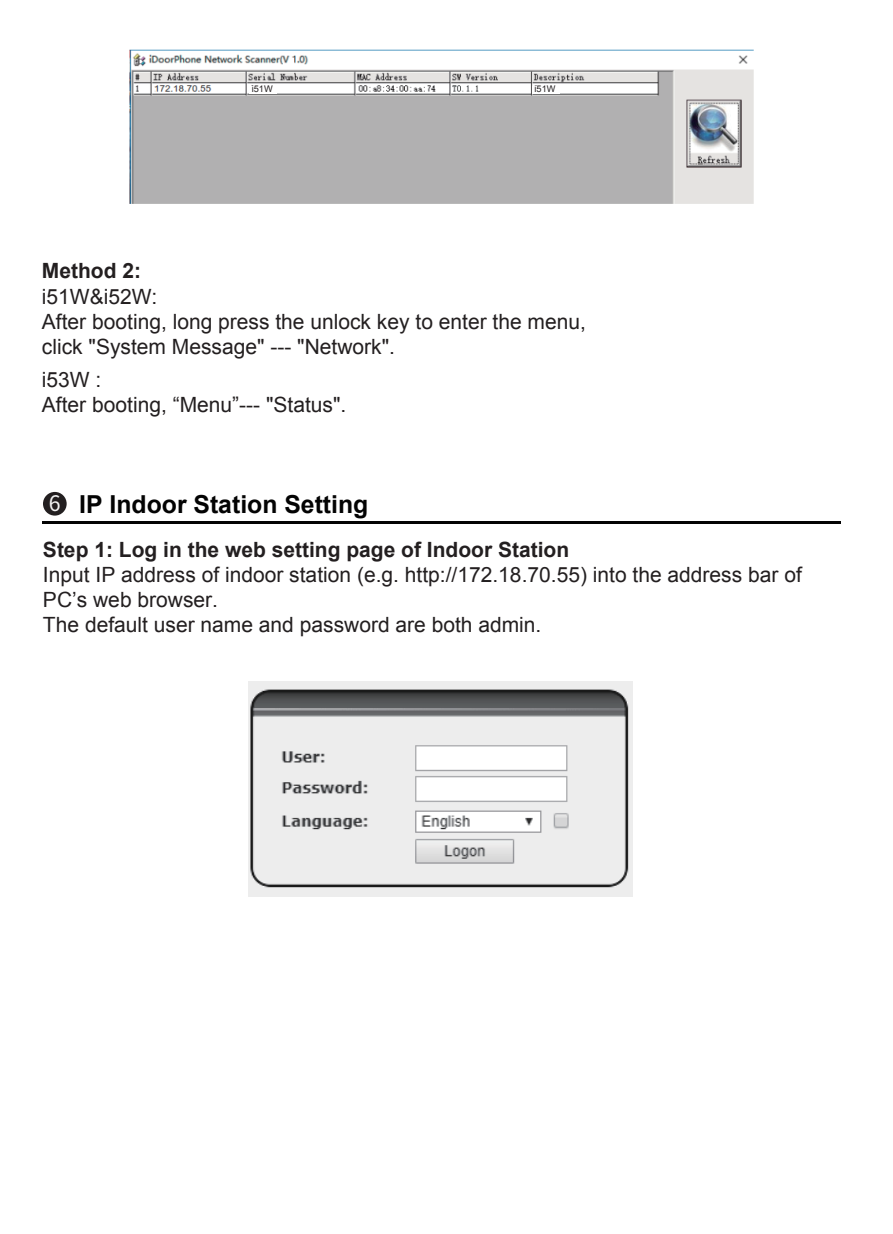
<style>
.page{position:relative;width:893px;height:1234px;background:#fff}
.page>*{position:absolute;margin:0;border:0;box-sizing:border-box;transform-origin:0 0}
.t1{font:700 24.9px "Arial";color:#030303}
.t2{font:21px/25.2px "Arial";color:#231f20}
.t3{font:700 21px "Arial";color:#231f20}
.t4{font:9.3px "Arial";color:#231f20}
.s1{font-family:"Source Han Sans CN";font-weight:400;font-size:21.3px;color:#f3f3f3}
</style>
<div class="page">
<img style="left:129px;top:49px;width:625px;height:155px">
<div style="left:249px;top:86px;width:28px;height:7px;background:#fff"></div>
<div style="left:532px;top:86px;width:28px;height:7px;background:#fff"></div>
<hr style="left:42px;top:521px;width:799px;height:2px;background:#030303">
<div style="left:43px;top:492px;width:24px;height:23px;background:#231f20;border-radius:50%"></div>
<img style="left:249px;top:681px;width:383px;height:215px">
<p class="t4" style="left:252px;top:83px;width:22px">i51W</p>
<p class="t4" style="left:535px;top:83px;width:22px">i51W</p>
<p class="t3" style="left:42px;top:257px;width:101px">Method 2:</p>
<p class="t2" style="left:42px;top:284px;width:545px">i51W&amp;i52W:<br>After booting, long press the unlock key to enter the menu, click "System Message" --- "Network".</p>
<p class="t2" style="left:42px;top:367px;width:306px">i53W :<br>After booting, “Menu”--- "Status".</p>
<p class="t1" style="left:49px;top:488px;width:321px"><span class="s1">6</span> IP Indoor Station Setting</p>
<p class="t3" style="left:43px;top:535px;width:528px">Step 1: Log in the web setting page of Indoor Station</p>
<p class="t2" style="left:43px;top:562px;width:760px">Input IP address of indoor station (e.g. http://172.18.70.55) into the address bar of<br>PC’s web browser.<br>The default user name and password are both admin.</p>
</div>
